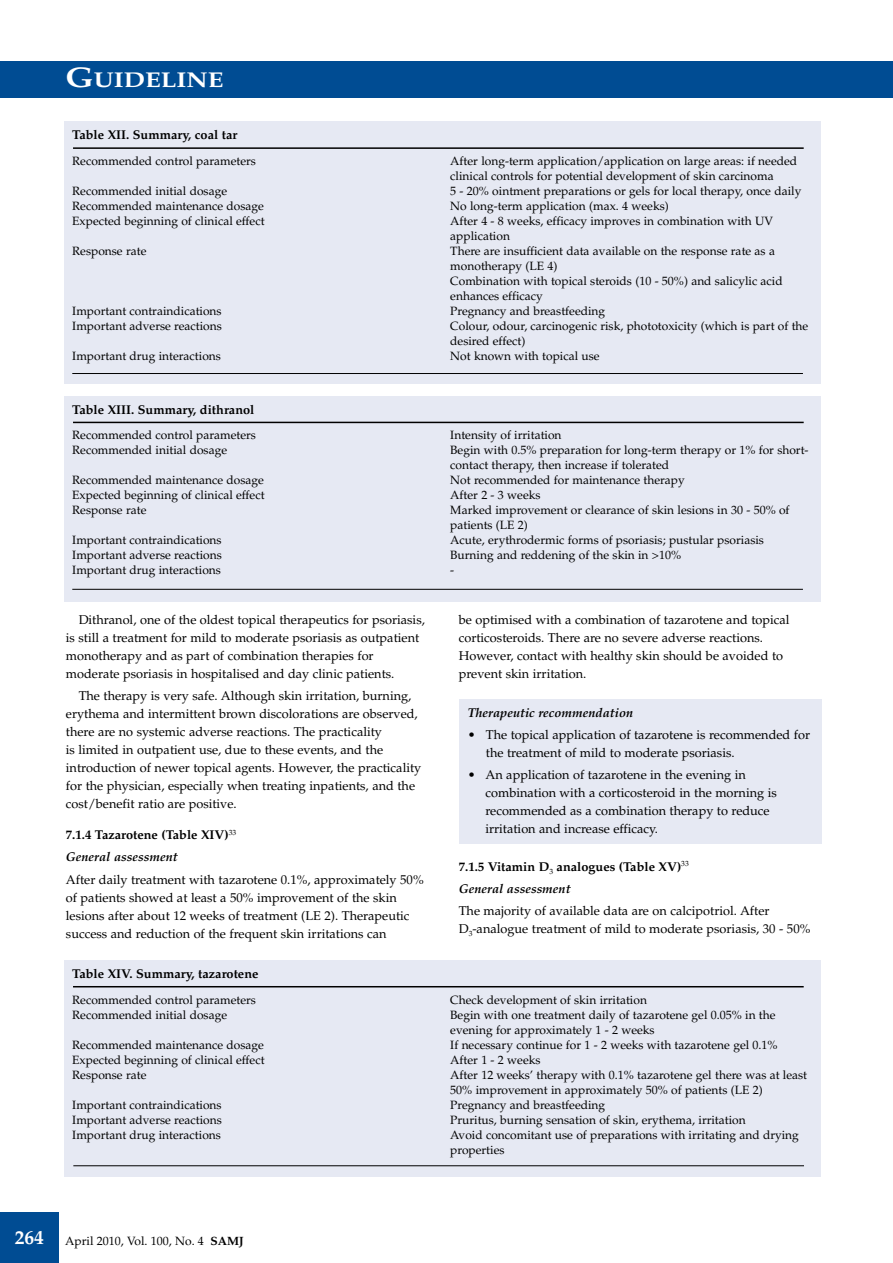
<style>
.page{position:relative;width:893px;height:1263px;background:#fff}
.page>*{position:absolute;margin:0;border:0;box-sizing:border-box;transform-origin:0 0}
.t1{font:700 21.3px "Palatino";color:#fff;scale:1.2 1}
.t2{font:700 19.5px "Palatino";color:#fff}
.t3{font:12.75px/18px "Palatino";color:#000}
.t4{font:700 12.75px/22.2px "Palatino";color:#000}
.t5{font:italic 700 12.75px "Palatino";color:#000}
.t6{font:12px/15px "Palatino";color:#000}
.s1{font-size:28.5px}
.s2{font-style:italic}
.s3{font-weight:700}
</style>
<div class="page">
<div style="left:0;top:61px;width:13px;height:37px;background:#004c93"></div>
<div style="left:0;top:61px;width:893px;height:36px;background:#004c93"></div>
<div style="left:0;top:1212px;width:59px;height:51px;background:#004c93"></div>
<div style="left:64px;top:396px;width:757px;height:205px;background:#e6e9f3"></div>
<hr style="left:73px;top:422px;width:731px;height:1px;background:#000">
<hr style="left:72px;top:589px;width:731px;height:1px;background:#000">
<div style="left:64px;top:122px;width:757px;height:262px;background:#e6e9f3"></div>
<hr style="left:73px;top:147px;width:731px;height:2px;background:#000">
<hr style="left:72px;top:373px;width:731px;height:1px;background:#000">
<div style="left:64px;top:960px;width:757px;height:217px;background:#e6e9f3"></div>
<hr style="left:73px;top:986px;width:731px;height:1px;background:#000">
<hr style="left:73px;top:1165px;width:731px;height:1px;background:#000">
<div style="left:459px;top:699px;width:363px;height:145px;background:#e6e9f3"></div>
<h1 class="t1" style="left:65px;top:67px;width:133px"><span class="s1">G</span>UIDELINE</h1>
<p class="t4" style="left:72px;top:124px;width:167px">Table XII. Summary, coal tar</p>
<p class="t6" style="left:72px;top:154px;width:185px">Recommended control parameters</p>
<p class="t6" style="left:450px;top:154px;width:348px">After long-term application/application on large areas: if needed clinical controls for potential development of skin carcinoma</p>
<p class="t6" style="left:72px;top:184px;width:156px">Recommended initial dosage</p>
<p class="t6" style="left:450px;top:184px;width:353px">5 - 20% ointment preparations or gels for local therapy, once daily</p>
<p class="t6" style="left:72px;top:199px;width:193px">Recommended maintenance dosage</p>
<p class="t6" style="left:450px;top:199px;width:220px">No long-term application (max. 4 weeks)</p>
<p class="t6" style="left:72px;top:214px;width:194px">Expected beginning of clinical effect</p>
<p class="t6" style="left:450px;top:214px;width:324px">After 4 - 8 weeks, efficacy improves in combination with UV application</p>
<p class="t6" style="left:72px;top:244px;width:76px">Response rate</p>
<p class="t6" style="left:450px;top:244px;width:334px">There are insufficient data available on the response rate as a monotherapy (LE 4)<br>Combination with topical steroids (10 - 50%) and salicylic acid enhances efficacy</p>
<p class="t6" style="left:72px;top:304px;width:151px">Important contraindications</p>
<p class="t6" style="left:450px;top:304px;width:156px">Pregnancy and breastfeeding</p>
<p class="t6" style="left:72px;top:319px;width:151px">Important adverse reactions</p>
<p class="t6" style="left:450px;top:319px;width:360px">Colour, odour, carcinogenic risk, phototoxicity (which is part of the desired effect)</p>
<p class="t6" style="left:72px;top:349px;width:150px">Important drug interactions</p>
<p class="t6" style="left:450px;top:349px;width:151px">Not known with topical use</p>
<p class="t4" style="left:72px;top:398px;width:184px">Table XIII. Summary, dithranol</p>
<p class="t6" style="left:72px;top:428px;width:185px">Recommended control parameters</p>
<p class="t6" style="left:450px;top:428px;width:113px">Intensity of irritation</p>
<p class="t6" style="left:72px;top:443px;width:156px">Recommended initial dosage</p>
<p class="t6" style="left:450px;top:443px;width:360px">Begin with 0.5% preparation for long-term therapy or 1% for short&shy;contact therapy, then increase if tolerated</p>
<p class="t6" style="left:72px;top:473px;width:193px">Recommended maintenance dosage</p>
<p class="t6" style="left:450px;top:473px;width:236px">Not recommended for maintenance therapy</p>
<p class="t6" style="left:72px;top:488px;width:194px">Expected beginning of clinical effect</p>
<p class="t6" style="left:450px;top:488px;width:92px">After 2 - 3 weeks</p>
<p class="t6" style="left:72px;top:503px;width:76px">Response rate</p>
<p class="t6" style="left:450px;top:503px;width:341px">Marked improvement or clearance of skin lesions in 30 - 50% of patients (LE 2)</p>
<p class="t6" style="left:72px;top:533px;width:151px">Important contraindications</p>
<p class="t6" style="left:450px;top:533px;width:315px">Acute, erythrodermic forms of psoriasis; pustular psoriasis</p>
<p class="t6" style="left:72px;top:548px;width:151px">Important adverse reactions</p>
<p class="t6" style="left:450px;top:548px;width:232px">Burning and reddening of the skin in &gt;10%</p>
<p class="t6" style="left:72px;top:563px;width:150px">Important drug interactions</p>
<p class="t6" style="left:450px;top:563px;width:5px">-</p>
<p class="t3" style="left:66px;top:611px;width:360px;text-indent:13px">Dithranol, one of the oldest topical therapeutics for psoriasis, is still a treatment for mild to moderate psoriasis as outpatient monotherapy and as part of combination therapies for moderate psoriasis in hospitalised and day clinic patients.</p>
<p class="t3" style="left:66px;top:687px;width:357px;text-indent:13px">The therapy is very safe. Although skin irritation, burning, erythema and intermittent brown discolorations are observed, there are no systemic adverse reactions. The practicality<br>is limited in outpatient use, due to these events, and the introduction of newer topical agents. However, the practicality for the physician, especially when treating inpatients, and the cost/benefit ratio are positive.</p>
<p class="t4" style="left:66px;top:824px;width:172px">7.1.4 Tazarotene (Table XIV)<sup>33<br></sup><span class="s2">General assessment</span></p>
<p class="t3" style="left:66px;top:870px;width:359px">After daily treatment with tazarotene 0.1%, approximately 50% of patients showed at least a 50% improvement of the skin lesions after about 12 weeks of treatment (LE 2). Therapeutic success and reduction of the frequent skin irritations can</p>
<p class="t3" style="left:459px;top:611px;width:332px">be optimised with a combination of tazarotene and topical corticosteroids. There are no severe adverse reactions.<br>However, contact with healthy skin should be avoided to prevent skin irritation.</p>
<p class="t5" style="left:468px;top:705px;width:167px">Therapeutic recommendation</p>
<p class="t3" style="left:486px;top:726px;width:326px;text-indent:-18px">• The topical application of tazarotene is recommended for the treatment of mild to moderate psoriasis.</p>
<p class="t3" style="left:485px;top:766px;width:293px;text-indent:-18px">• An application of tazarotene in the evening in combination with a corticosteroid in the morning is recommended as a combination therapy to reduce irritation and increase efficacy.</p>
<p class="t4" style="left:459px;top:855px;width:231px">7.1.5 Vitamin D<sub>3</sub> analogues (Table XV)<sup>33<br></sup><span class="s2">General assessment</span></p>
<p class="t3" style="left:459px;top:902px;width:353px">The majority of available data are on calcipotriol. After<br>D<sub>3</sub>-analogue treatment of mild to moderate psoriasis, 30 - 50%</p>
<p class="t4" style="left:72px;top:963px;width:188px">Table XIV. Summary, tazarotene</p>
<p class="t6" style="left:72px;top:992px;width:185px">Recommended control parameters</p>
<p class="t6" style="left:450px;top:992px;width:198px">Check development of skin irritation</p>
<p class="t6" style="left:72px;top:1007px;width:156px">Recommended initial dosage</p>
<p class="t6" style="left:450px;top:1007px;width:327px">Begin with one treatment daily of tazarotene gel 0.05% in the evening for approximately 1 - 2 weeks</p>
<p class="t6" style="left:72px;top:1037px;width:193px">Recommended maintenance dosage</p>
<p class="t6" style="left:450px;top:1037px;width:329px">If necessary continue for 1 - 2 weeks with tazarotene gel 0.1%</p>
<p class="t6" style="left:72px;top:1052px;width:194px">Expected beginning of clinical effect</p>
<p class="t6" style="left:450px;top:1052px;width:92px">After 1 - 2 weeks</p>
<p class="t6" style="left:72px;top:1067px;width:76px">Response rate</p>
<p class="t6" style="left:450px;top:1067px;width:358px">After 12 weeks’ therapy with 0.1% tazarotene gel there was at least<br>50% improvement in approximately 50% of patients (LE 2)</p>
<p class="t6" style="left:72px;top:1097px;width:151px">Important contraindications</p>
<p class="t6" style="left:450px;top:1097px;width:156px">Pregnancy and breastfeeding</p>
<p class="t6" style="left:72px;top:1112px;width:151px">Important adverse reactions</p>
<p class="t6" style="left:450px;top:1112px;width:297px">Pruritus, burning sensation of skin, erythema, irritation</p>
<p class="t6" style="left:72px;top:1127px;width:150px">Important drug interactions</p>
<p class="t6" style="left:450px;top:1127px;width:350px">Avoid concomitant use of preparations with irritating and drying properties</p>
<h2 class="t2" style="left:15px;top:1226px;width:31px">264</h2>
<p class="t6" style="left:65px;top:1233px;width:180px">April 2010, Vol. 100, No. 4 <span class="s3">SAMJ</span></p>
</div>
